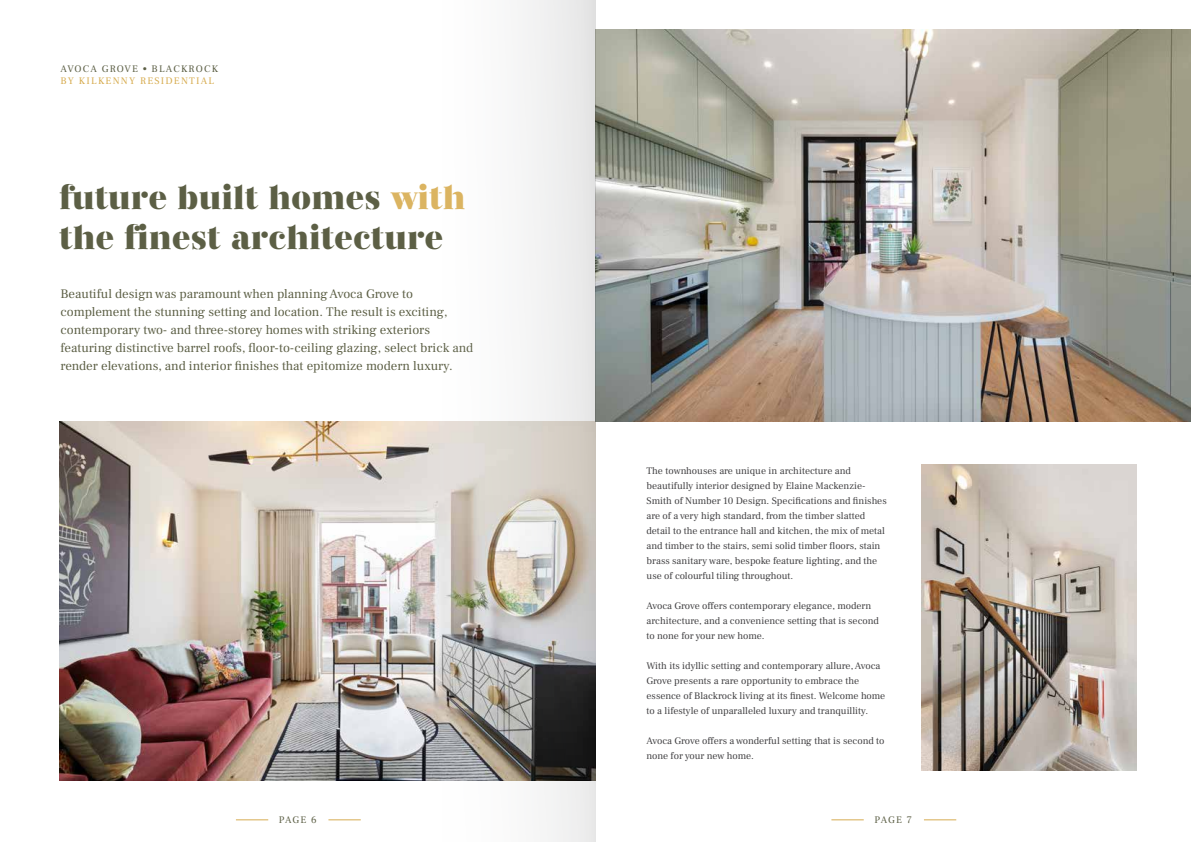
<style>
.page{position:relative;width:1191px;height:842px;background:#fff}
.page>*{position:absolute;margin:0;border:0;box-sizing:border-box;transform-origin:0 0}
.t1{font:700 34px/40.8px "Regattia Stencil";color:#5c5f45}
.t2{font:13px/18px "Frank Ruhl Libre";color:#5c5f45}
.t3{font:10px/15px "Frank Ruhl Libre";color:#414042}
.t4{font:10px "Frank Ruhl Libre";letter-spacing:.11em;color:#5c5f45}
.t5{font:10px "Frank Ruhl Libre";letter-spacing:.12em;color:#d7ac50}
.s1{color:#dbb461}
</style>
<div class="page">
<hr style="left:236px;top:820px;width:32px;height:1px;background:#d7ac50">
<hr style="left:831px;top:820px;width:32px;height:1px;background:#d7ac50">
<hr style="left:328px;top:820px;width:33px;height:1px;background:#d7ac50">
<hr style="left:924px;top:820px;width:32px;height:1px;background:#d7ac50">
<img style="left:59px;top:421px;width:382px;height:359px">
<img style="left:595px;top:29px;width:596px;height:392px">
<svg style="left:441px;top:0;width:154px;height:842px"></svg>
<img style="left:921px;top:465px;width:215px;height:305px">
<p class="t4" style="left:60px;top:62px;width:159px">AVOCA GROVE • BLACKROCK</p>
<p class="t5" style="left:60px;top:74px;width:155px">BY KILKENNY RESIDENTIAL</p>
<h1 class="t1" style="left:59px;top:179px;width:408px">future built homes <span class="s1">with </span>the finest architecture</h1>
<p class="t2" style="left:60px;top:285px;width:414px">Beautiful design was paramount when planning Avoca Grove to complement the stunning setting and location. The result is exciting, contemporary two- and three-storey homes with striking exteriors featuring distinctive barrel roofs, floor-to-ceiling glazing, select brick and render elevations, and interior finishes that epitomize modern luxury.</p>
<p class="t3" style="left:646px;top:463px;width:242px">The townhouses are unique in architecture and beautifully interior designed by Elaine Mackenzie-Smith of Number 10 Design. Specifications and finishes are of a very high standard, from the timber slatted detail to the entrance hall and kitchen, the mix of metal and timber to the stairs, semi solid timber floors, stain brass sanitary ware, bespoke feature lighting, and the use of colourful tiling throughout.</p>
<p class="t3" style="left:646px;top:598px;width:234px">Avoca Grove offers contemporary elegance, modern architecture, and a convenience setting that is second to none for your new home.</p>
<p class="t3" style="left:646px;top:658px;width:240px">With its idyllic setting and contemporary allure, Avoca Grove presents a rare opportunity to embrace the essence of Blackrock living at its finest. Welcome home to a lifestyle of unparalleled luxury and tranquillity.</p>
<p class="t3" style="left:646px;top:733px;width:239px">Avoca Grove offers a wonderful setting that is second to none for your new home.</p>
<p class="t4" style="left:279px;top:814px;width:39px">PAGE 6</p>
<p class="t4" style="left:874px;top:814px;width:39px">PAGE 7</p>
</div>
